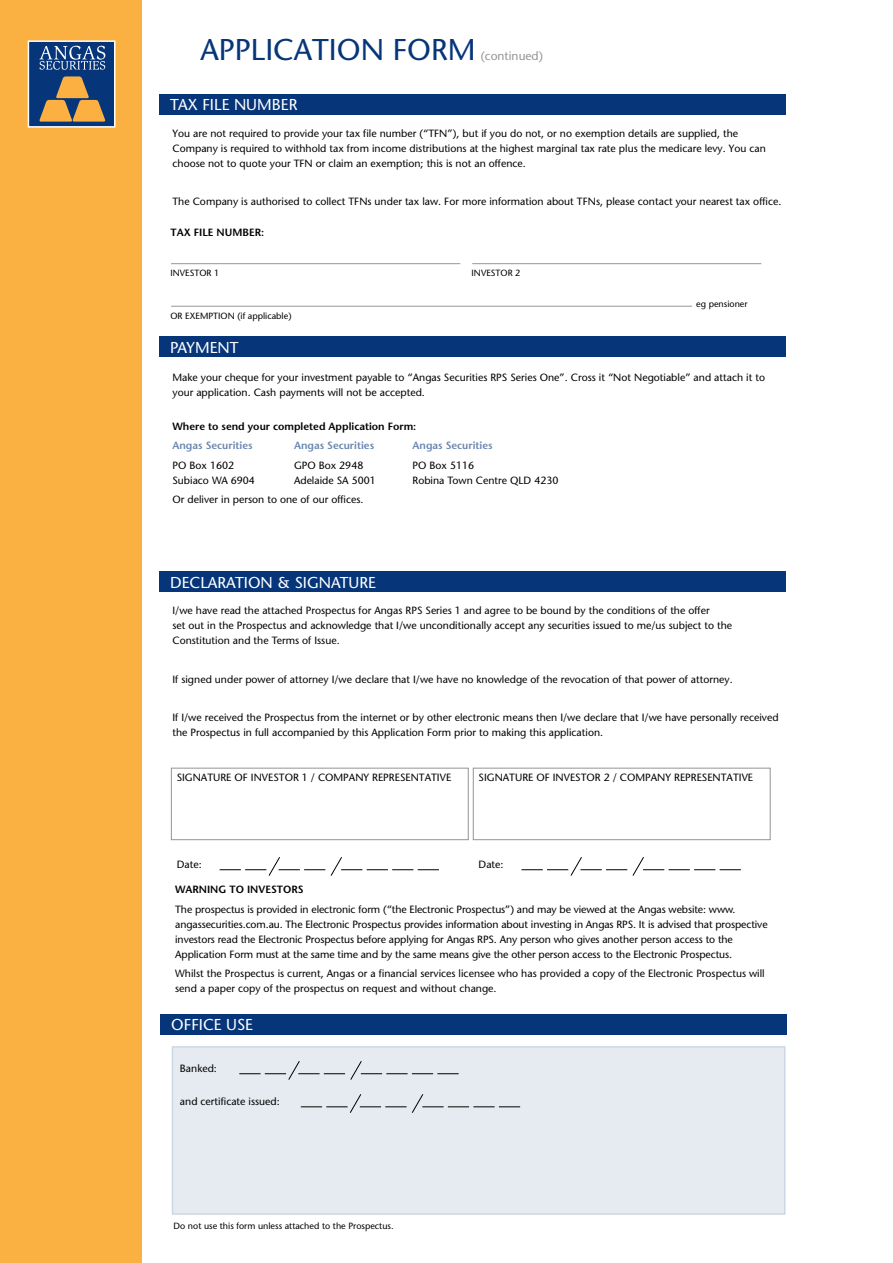
<style>
.page{position:relative;width:893px;height:1263px;background:#fff}
.page>*{position:absolute;margin:0;border:0;box-sizing:border-box;transform-origin:0 0}
.t1{font:30px "Stone Sans";color:#06357a}
.t2{font:15.75px "Stone Sans";color:#fff}
.t3{font:12px "Stone Sans";color:#939598}
.t4{font:10.5px/15px "Stone Sans";color:#000}
.t5{font:600 10.5px "Stone Sans";color:#000}
.t6{font:600 10.5px "Stone Sans";color:#6a86af}
.t7{font:9px "Stone Sans";color:#000}
</style>
<div class="page">
<div style="left:0;top:0;width:141px;height:1263px;background:#fbb042"></div>
<div style="left:159px;top:94px;width:627px;height:20px;background:#06357a"></div>
<div style="left:159px;top:337px;width:627px;height:20px;background:#06357a"></div>
<div style="left:159px;top:572px;width:627px;height:20px;background:#06357a"></div>
<hr style="left:171px;top:263px;width:289px;height:1px;background:#939598">
<hr style="left:472px;top:263px;width:289px;height:1px;background:#939598">
<hr style="left:171px;top:306px;width:521px;height:1px;background:#939598">
<div style="left:171px;top:768px;width:298px;height:72px;border:1px solid #939598"></div>
<svg style="left:220px;top:857px;width:219px;height:19px"></svg>
<div style="left:473px;top:768px;width:298px;height:72px;border:1px solid #939598"></div>
<svg style="left:521px;top:857px;width:220px;height:19px"></svg>
<div style="left:29px;top:41px;width:86px;height:86px;background:#06357a"></div>
<svg style="left:39px;top:76px;width:67px;height:46px"></svg>
<svg style="left:39px;top:46px;width:66px;height:24px"></svg>
<div style="left:28px;top:40px;width:87px;height:88px;border:2px solid #fff"></div>
<div style="left:172px;top:1046px;width:613px;height:169px;background:#e6ebf2;border:2px solid #cdd7e4"></div>
<div style="left:160px;top:1015px;width:627px;height:20px;background:#06357a"></div>
<svg style="left:239px;top:1061px;width:220px;height:19px"></svg>
<svg style="left:301px;top:1094px;width:219px;height:19px"></svg>
<h1 class="t1" style="left:200px;top:32px;width:277px">APPLICATION FORM</h1>
<p class="t3" style="left:481px;top:49px;width:64px">(continued)</p>
<h2 class="t2" style="left:170px;top:95px;width:129px">TAX FILE NUMBER</h2>
<p class="t4" style="left:172px;top:126px;width:595px">You are not required to provide your tax file number (“TFN”), but if you do not, or no exemption details are supplied, the<br>Company is required to withhold tax from income distributions at the highest marginal tax rate plus the medicare levy. You can choose not to quote your TFN or claim an exemption; this is not an offence.</p>
<p class="t4" style="left:172px;top:194px;width:610px">The Company is authorised to collect TFNs under tax law. For more information about TFNs, please contact your nearest tax office.</p>
<p class="t5" style="left:170px;top:226px;width:95px">TAX FILE NUMBER:</p>
<p class="t7" style="left:170px;top:268px;width:50px">INVESTOR 1</p>
<p class="t7" style="left:472px;top:268px;width:50px">INVESTOR 2</p>
<p class="t7" style="left:170px;top:310px;width:122px">OR EXEMPTION (if applicable)</p>
<p class="t7" style="left:696px;top:299px;width:53px">eg pensioner</p>
<h2 class="t2" style="left:170px;top:338px;width:70px">PAYMENT</h2>
<p class="t4" style="left:172px;top:370px;width:594px">Make your cheque for your investment payable to “Angas Securities RPS Series One”. Cross it “Not Negotiable” and attach it to your application. Cash payments will not be accepted.</p>
<p class="t5" style="left:172px;top:420px;width:245px">Where to send your completed Application Form:</p>
<p class="t6" style="left:172px;top:439px;width:82px">Angas Securities</p>
<p class="t6" style="left:294px;top:439px;width:82px">Angas Securities</p>
<p class="t6" style="left:412px;top:439px;width:82px">Angas Securities</p>
<p class="t4" style="left:172px;top:457px;width:63px">PO Box 1602</p>
<p class="t4" style="left:294px;top:457px;width:71px">GPO Box 2948</p>
<p class="t4" style="left:412px;top:457px;width:63px">PO Box 5116</p>
<p class="t4" style="left:172px;top:472px;width:84px">Subiaco WA 6904</p>
<p class="t4" style="left:294px;top:472px;width:83px">Adelaide SA 5001</p>
<p class="t4" style="left:412px;top:472px;width:147px">Robina Town Centre QLD 4230</p>
<p class="t4" style="left:172px;top:492px;width:193px">Or deliver in person to one of our offices.</p>
<h2 class="t2" style="left:170px;top:573px;width:207px">DECLARATION &amp; SIGNATURE</h2>
<p class="t4" style="left:172px;top:603px;width:561px">I/we have read the attached Prospectus for Angas RPS Series 1 and agree to be bound by the conditions of the offer<br>set out in the Prospectus and acknowledge that I/we unconditionally accept any securities issued to me/us subject to the<br>Constitution and the Terms of Issue.</p>
<p class="t4" style="left:172px;top:671px;width:562px">If signed under power of attorney I/we declare that I/we have no knowledge of the revocation of that power of attorney.</p>
<p class="t4" style="left:172px;top:710px;width:608px">If I/we received the Prospectus from the internet or by other electronic means then I/we declare that I/we have personally received the Prospectus in full accompanied by this Application Form prior to making this application.</p>
<p class="t4" style="left:177px;top:770px;width:276px">SIGNATURE OF INVESTOR 1 / COMPANY REPRESENTATIVE</p>
<p class="t4" style="left:479px;top:770px;width:276px">SIGNATURE OF INVESTOR 2 / COMPANY REPRESENTATIVE</p>
<p class="t4" style="left:177px;top:857px;width:26px">Date:</p>
<p class="t4" style="left:479px;top:857px;width:26px">Date:</p>
<p class="t5" style="left:175px;top:883px;width:130px">WARNING TO INVESTORS</p>
<p class="t4" style="left:175px;top:901px;width:594px">The prospectus is provided in electronic form (“the Electronic Prospectus”) and may be viewed at the Angas website: www. angassecurities.com.au. The Electronic Prospectus provides information about investing in Angas RPS. It is advised that prospective investors read the Electronic Prospectus before applying for Angas RPS. Any person who gives another person access to the Application Form must at the same time and by the same means give the other person access to the Electronic Prospectus.</p>
<p class="t4" style="left:175px;top:966px;width:591px">Whilst the Prospectus is current, Angas or a financial services licensee who has provided a copy of the Electronic Prospectus will send a paper copy of the prospectus on request and without change.</p>
<h2 class="t2" style="left:171px;top:1015px;width:83px">OFFICE USE</h2>
<p class="t4" style="left:180px;top:1061px;width:39px">Banked:</p>
<p class="t4" style="left:180px;top:1094px;width:101px">and certificate issued:</p>
<p class="t7" style="left:174px;top:1220px;width:222px">Do not use this form unless attached to the Prospectus.</p>
</div>
